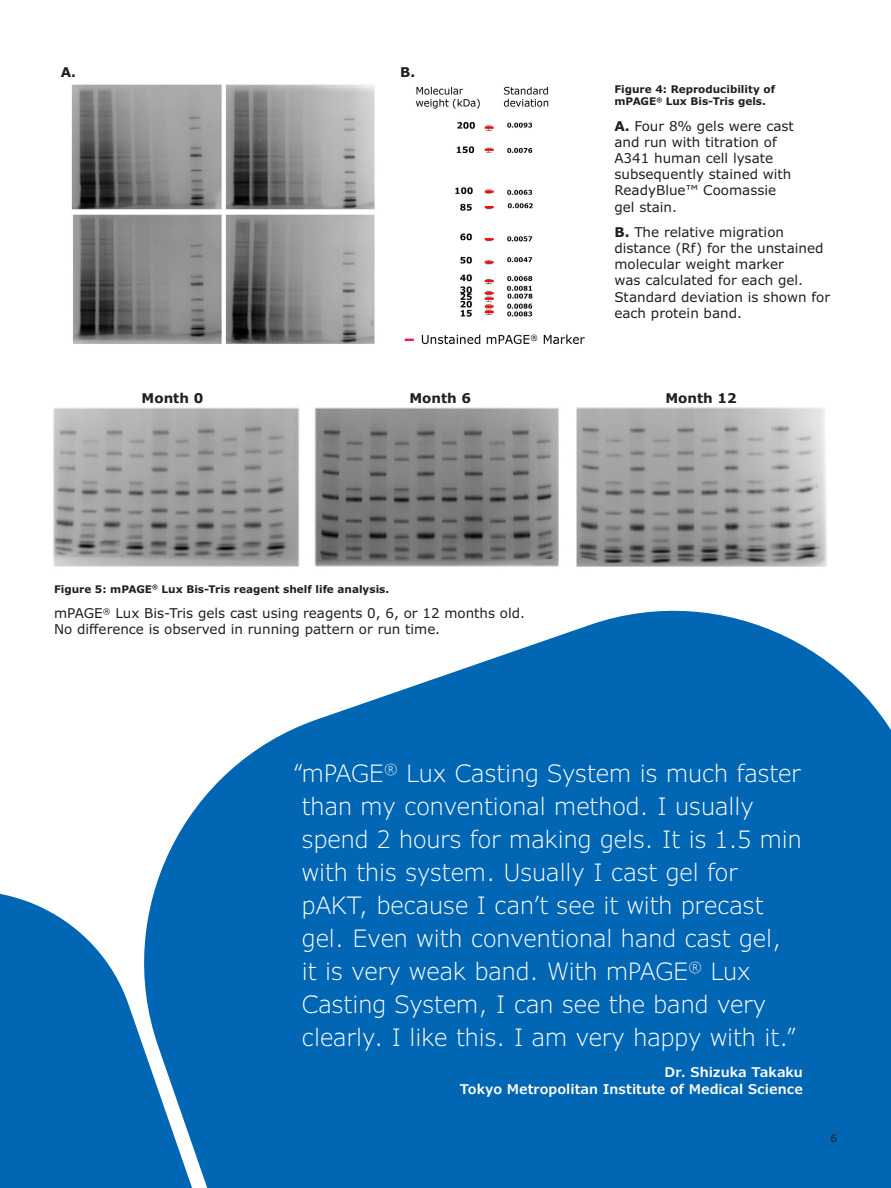
<style>
.page{position:relative;width:891px;height:1188px;background:#fff}
.page>*{position:absolute;margin:0;border:0;box-sizing:border-box;transform-origin:0 0}
.Quote_24_26{font:300 24px/33px "Verdana Pro";color:#fff}
.Body_Copy_9_11{font:13.5px/16.2px "Verdana Pro";color:#231f20}
.Attribution_9_11{font:600 13.5px "Verdana Pro";color:#fff}
.Table_Head_9_11{font:700 13.5px "Verdana Pro";color:#231f20}
.Body_Copy_9_11-2{font:700 10.5px/12.6px "Verdana Pro";color:#231f20}
.t1{font:10.5px "Verdana Pro";color:#231f20}
.s1{font-weight:700}
</style>
<div class="page">
<svg style="left:161px;top:610px;width:730px;height:578px;background:#2179bc"></svg>
<svg style="left:0;top:870px;width:221px;height:318px;fill:#0166b3"></svg>
<img style="left:53px;top:407px;width:774px;height:160px">
<img style="left:71px;top:84px;width:514px;height:261px">
<p class="Table_Head_9_11" style="left:61px;top:64px;width:17px">A.</p>
<p class="Table_Head_9_11" style="left:400px;top:64px;width:17px">B.</p>
<p class="Body_Copy_9_11-2" style="left:614px;top:83px;width:162px">Figure 4: Reproducibility of mPAGE<sup>®</sup> Lux Bis-Tris gels.</p>
<p class="Body_Copy_9_11" style="left:614px;top:118px;width:181px"><span class="s1">A.</span> Four 8% gels were cast and run with titration of<br>A341 human cell lysate subsequently stained with<br>ReadyBlue™ Coomassie gel stain.</p>
<p class="Body_Copy_9_11" style="left:614px;top:224px;width:217px"><span class="s1">B.</span> The relative migration distance (Rf) for the unstained molecular weight marker<br>was calculated for each gel.<br>Standard deviation is shown for each protein band.</p>
<p class="Table_Head_9_11" style="left:142px;top:390px;width:63px">Month 0</p>
<p class="Table_Head_9_11" style="left:409px;top:390px;width:63px">Month 6</p>
<p class="Table_Head_9_11" style="left:665px;top:390px;width:73px">Month 12</p>
<p class="Body_Copy_9_11-2" style="left:54px;top:583px;width:337px">Figure 5: mPAGE<sup>®</sup> Lux Bis-Tris reagent shelf life analysis.</p>
<p class="Body_Copy_9_11" style="left:54px;top:605px;width:473px">mPAGE<sup>®</sup> Lux Bis-Tris gels cast using reagents 0, 6, or 12 months old.<br>No difference is observed in running pattern or run time.</p>
<p class="Quote_24_26" style="left:302px;top:757px;width:501px;text-indent:-9px">“mPAGE<sup>®</sup> Lux Casting System is much faster than my conventional method. I usually spend 2 hours for making gels. It is 1.5 min with this system. Usually I cast gel for pAKT, because I can’t see it with precast gel. Even with conventional hand cast gel, it is very weak band. With mPAGE<sup>®</sup> Lux Casting System, I can see the band very clearly. I like this. I am very happy with it.”</p>
<p class="Attribution_9_11" style="left:665px;top:1063px;width:140px">Dr. Shizuka Takaku</p>
<p class="Attribution_9_11" style="left:460px;top:1080px;width:345px">Tokyo Metropolitan Institute of Medical Science</p>
<p class="t1" style="left:831px;top:1131px;width:8px">6</p>
</div>
